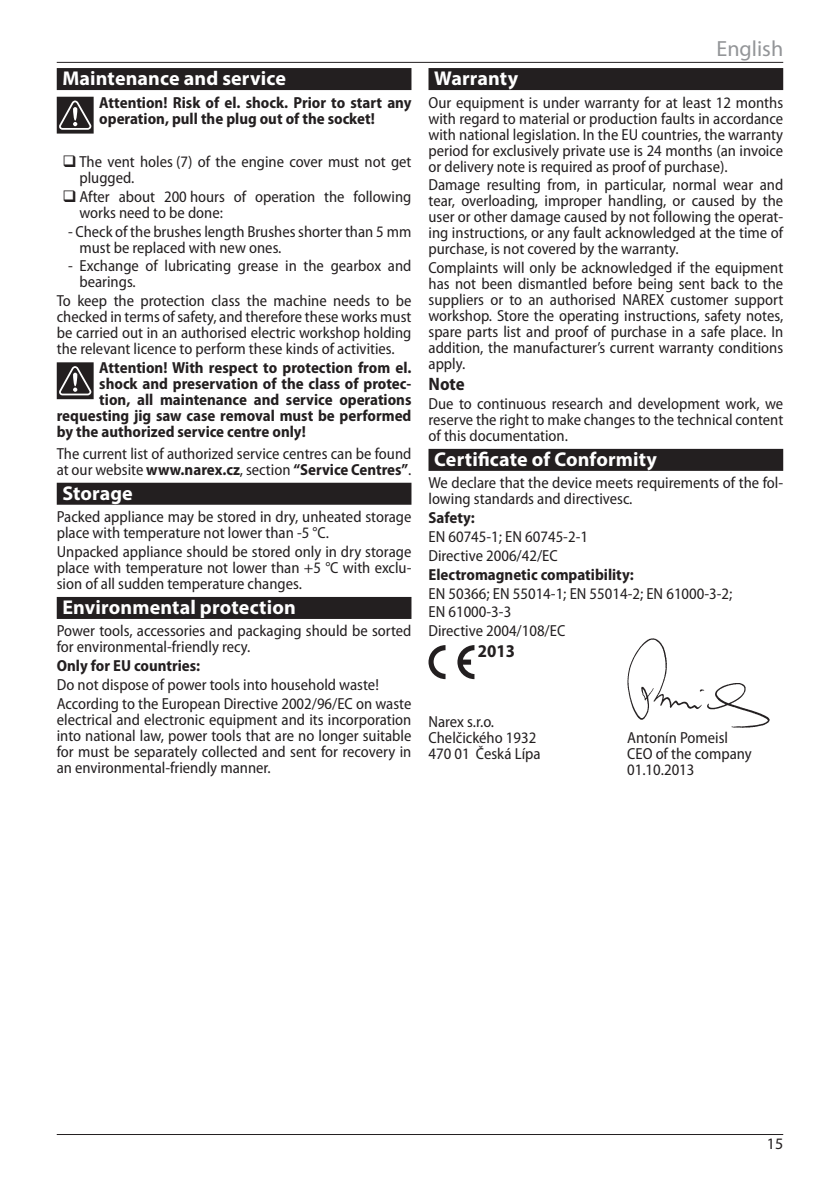
<style>
.page{position:relative;width:840px;height:1191px;background:#fff}
.page>*{position:absolute;margin:0;border:0;box-sizing:border-box;transform-origin:0 0}
.t1{font:22px "Myriad Pro";color:#939598}
.t2{font:700 20px "Myriad Pro";letter-spacing:.005em;color:#fff}
.t3{font:700 semi-condensed 18px "Myriad Pro";color:#231f20}
.t4{font:semi-condensed 16px/16px "Myriad Pro";color:#231f20}
.t5{font:700 semi-condensed 16px/16px "Myriad Pro";color:#231f20}
.t6{font:16px "Myriad Pro";color:#231f20}
.s1{font-weight:700}
</style>
<div class="page">
<hr style="left:57px;top:62px;width:725px;height:1px;background:#231f20">
<hr style="left:57px;top:1134px;width:725px;height:1px;background:#231f20">
<div style="left:57px;top:68px;width:354px;height:22px;background:#231f20"></div>
<div style="left:57px;top:483px;width:354px;height:22px;background:#231f20"></div>
<div style="left:57px;top:597px;width:354px;height:22px;background:#231f20"></div>
<svg style="left:57px;top:97px;width:37px;height:37px"></svg>
<svg style="left:57px;top:362px;width:37px;height:37px"></svg>
<div style="left:428px;top:68px;width:354px;height:22px;background:#231f20"></div>
<div style="left:428px;top:449px;width:354px;height:22px;background:#231f20"></div>
<svg style="left:428px;top:645px;width:46px;height:34px"></svg>
<img style="left:627px;top:638px;width:141px;height:89px">
<p class="t2" style="left:62px;top:65px;width:225px">Maintenance and service</p>
<p class="t5" style="left:99px;top:94px;width:313px">Attention! Risk of el. shock. Prior to start any operation, pull the plug out of the socket!</p>
<p class="t4" style="left:79px;top:154px;width:333px">The vent holes (7) of the engine cover must not get plugged.</p>
<p class="t4" style="left:79px;top:189px;width:333px">After about 200 hours of operation the following works need to be done:</p>
<p class="t4" style="left:79px;top:224px;width:333px;text-indent:-11px">- Check of the brushes length Brushes shorter than 5 mm must be replaced with new ones.</p>
<p class="t4" style="left:79px;top:258px;width:333px;text-indent:-11px">- Exchange of lubricating grease in the gearbox and bearings.</p>
<p class="t4" style="left:57px;top:293px;width:356px;text-align:justify">To keep the protection class the machine needs to be checked in terms of safety, and therefore these works must be carried out in an authorised electric workshop holding the relevant licence to perform these kinds of activities.</p>
<p class="t5" style="left:99px;top:360px;width:313px">Attention! With respect to protection from el.</p>
<p class="t5" style="left:99px;top:376px;width:313px">shock and preservation of the class of protec-</p>
<p class="t5" style="left:99px;top:392px;width:313px">tion, all maintenance and service operations</p>
<p class="t5" style="left:57px;top:408px;width:356px">requesting jig saw case removal must be performed</p>
<p class="t5" style="left:57px;top:424px;width:250px">by the authorized service centre only!</p>
<p class="t4" style="left:57px;top:446px;width:356px">The current list of authorized service centres can be found at our website <span class="s1">www.narex.cz</span>, section <span class="s1">“Service Centres”</span>.</p>
<p class="t2" style="left:62px;top:480px;width:72px">Storage</p>
<p class="t4" style="left:57px;top:509px;width:356px">Packed appliance may be stored in dry, unheated storage place with temperature not lower than -5 °C.</p>
<p class="t4" style="left:57px;top:544px;width:356px;text-align:justify">Unpacked appliance should be stored only in dry storage place with temperature not lower than +5 °C with exclu&shy;sion of all sudden temperature changes.</p>
<p class="t2" style="left:62px;top:594px;width:235px">Environmental protection</p>
<p class="t4" style="left:57px;top:623px;width:356px">Power tools, accessories and packaging should be sorted for environmental-friendly recy.</p>
<p class="t5" style="left:57px;top:658px;width:145px">Only for EU countries:</p>
<p class="t4" style="left:57px;top:675px;width:356px;line-height:18.8px">Do not dispose of power tools into household waste!<br>According to the European Directive 2002/96/EC on waste</p>
<p class="t4" style="left:57px;top:712px;width:356px;text-align:justify">electrical and electronic equipment and its incorporation into national law, power tools that are no longer suitable for must be separately collected and sent for recovery in an environmental-friendly manner.</p>
<h1 class="t1" style="left:716px;top:35px;width:68px">English</h1>
<p class="t2" style="left:434px;top:65px;width:85px">Warranty</p>
<p class="t4" style="left:428px;top:95px;width:356px;text-align:justify">Our equipment is under warranty for at least 12 months with regard to material or production faults in accordance with national legislation. In the EU countries, the warranty period for exclusively private use is 24 months (an invoice or delivery note is required as proof of purchase).</p>
<p class="t4" style="left:428px;top:177px;width:356px;text-align:justify">Damage resulting from, in particular, normal wear and tear, overloading, improper handling, or caused by the user or other damage caused by not following the operat&shy;ing instructions, or any fault acknowledged at the time of purchase, is not covered by the warranty.</p>
<p class="t4" style="left:428px;top:260px;width:356px;text-align:justify">Complaints will only be acknowledged if the equipment has not been dismantled before being sent back to the suppliers or to an authorised NAREX customer support workshop. Store the operating instructions, safety notes, spare parts list and proof of purchase in a safe place. In addition, the manufacturer’s current warranty conditions apply.</p>
<p class="t3" style="left:428px;top:374px;width:38px">Note</p>
<p class="t4" style="left:428px;top:396px;width:356px;text-align:justify">Due to continuous research and development work, we reserve the right to make changes to the technical content of this documentation.</p>
<p class="t2" style="left:434px;top:446px;width:224px">Certificate of Conformity</p>
<p class="t4" style="left:428px;top:475px;width:356px">We declare that the device meets requirements of the fol&shy;lowing standards and directivesc.</p>
<p class="t5" style="left:428px;top:510px;width:48px">Safety:</p>
<p class="t4" style="left:428px;top:527px;width:161px;line-height:18.8px">EN 60745-1; EN 60745-2-1<br>Directive 2006/42/EC</p>
<p class="t5" style="left:428px;top:566px;width:207px">Electromagnetic compatibility:</p>
<p class="t4" style="left:428px;top:584px;width:305px;line-height:18.8px">EN 50366; EN 55014-1; EN 55014-2; EN 61000-3-2;<br>EN 61000-3-3<br>Directive 2004/108/EC</p>
<p class="t3" style="left:477px;top:641px;width:39px">2013</p>
<p class="t4" style="left:428px;top:714px;width:109px">Narex s.r.o.<br>Chelčického 1932</p>
<p class="t4" style="left:626px;top:730px;width:102px">Antonín Pomeisl</p>
<p class="t4" style="left:428px;top:746px;width:114px">470 01 Česká Lípa</p>
<p class="t4" style="left:626px;top:746px;width:126px">CEO of the company<br>01.10.2013</p>
<p class="t6" style="left:766px;top:1134px;width:18px">15</p>
</div>
